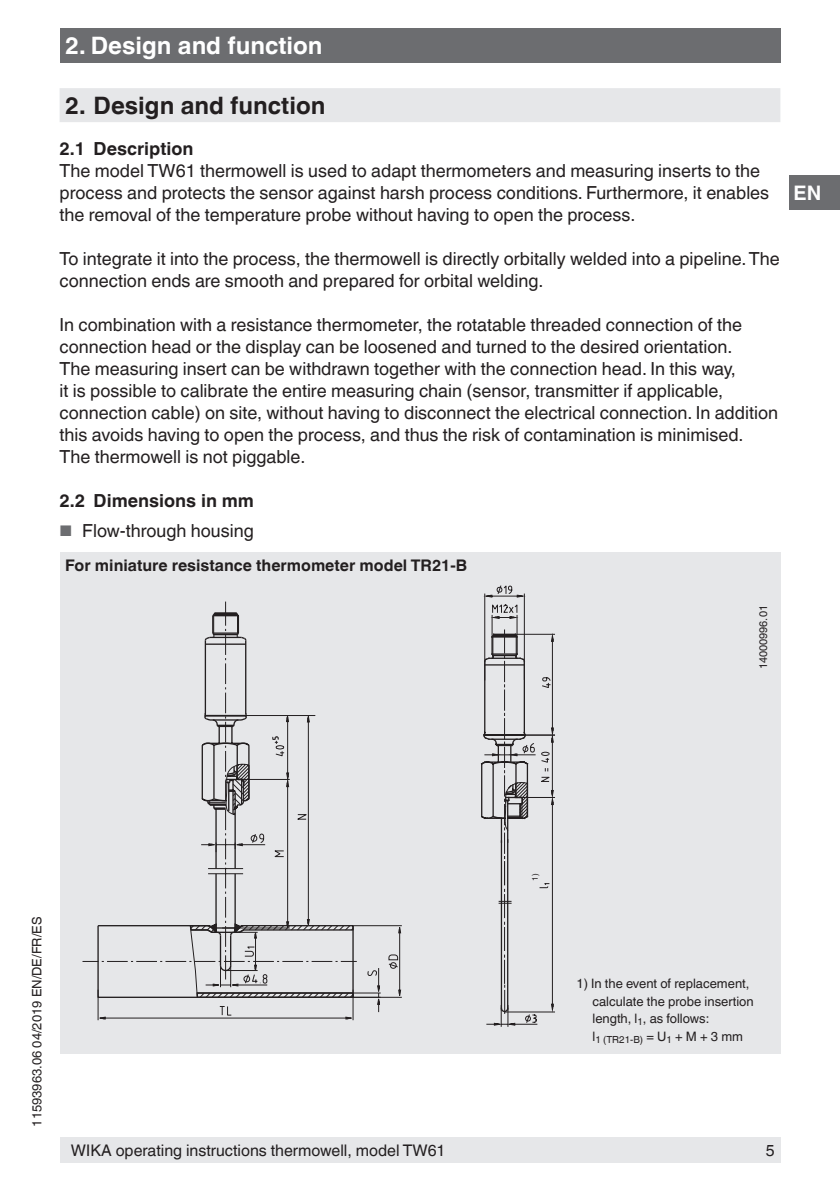
<style>
.page{position:relative;width:840px;height:1191px;background:#fff}
.page>*{position:absolute;margin:0;border:0;box-sizing:border-box;transform-origin:0 0}
.t1{font:700 24px "Helvetica World";color:#fff}
.t2{font:700 24px "Helvetica World";color:#231f20}
.t3{font:700 20px "Helvetica World";color:#fff}
.t4{font:18px/22px "Helvetica World";color:#231f20}
.t5{font:700 18px "Helvetica World";color:#231f20}
.t6{font:16px "Helvetica World";color:#231f20}
.t7{font:700 16px "Helvetica World";color:#231f20}
.t8{font:13px/17.6px "Helvetica World";color:#231f20}
.t9{font:11px "Helvetica World";color:#231f20}
.t10{font:9.8px "Helvetica World";color:#231f20}
.t11{font:8px "Helvetica World";color:#231f20}
.s1{font-size:15.4px;color:#6c6d70}
</style>
<div class="page">
<div style="left:60px;top:28px;width:720px;height:34px;background:#6c6d70"></div>
<div style="left:60px;top:1137px;width:720px;height:25px;background:#e6e7e9"></div>
<div style="left:789px;top:176px;width:50px;height:34px;background:#6c6d70"></div>
<div style="left:60px;top:88px;width:720px;height:34px;background:#e6e7e9"></div>
<div style="left:60px;top:552px;width:720px;height:502px;background:#e6e7e9"></div>
<hr style="left:504px;top:1011px;width:50px;height:1px;background:#231f20">
<hr style="left:513px;top:797px;width:41px;height:1px;background:#231f20">
<hr style="left:524px;top:734px;width:30px;height:1px;background:#231f20">
<hr style="left:515px;top:634px;width:39px;height:1px;background:#231f20">
<svg style="left:480px;top:585px;width:73px;height:441px"></svg>
<hr style="left:98px;top:989px;width:1px;height:31px;background:#231f20">
<hr style="left:352px;top:989px;width:1px;height:31px;background:#231f20">
<hr style="left:105px;top:1017px;width:240px;height:1px;background:#231f20">
<svg style="left:97px;top:1016px;width:9px;height:3px"></svg>
<svg style="left:97px;top:925px;width:85px;height:73px"></svg>
<svg style="left:182px;top:611px;width:220px;height:408px"></svg>
<h1 class="t1" style="left:65px;top:32px;width:259px">2. Design and function</h1>
<h1 class="t2" style="left:65px;top:91px;width:261px">2. Design and function</h1>
<p class="t5" style="left:60px;top:138px;width:135px">2.1 Description</p>
<p class="t4" style="left:60px;top:160px;width:710px">The model TW61 thermowell is used to adapt thermometers and measuring inserts to the process and protects the sensor against harsh process conditions. Furthermore, it enables the removal of the temperature probe without having to open the process.</p>
<p class="t4" style="left:60px;top:248px;width:721px">To integrate it into the process, the thermowell is directly orbitally welded into a pipeline. The connection ends are smooth and prepared for orbital welding.</p>
<p class="t4" style="left:60px;top:314px;width:719px">In combination with a resistance thermometer, the rotatable threaded connection of the connection head or the display can be loosened and turned to the desired orientation.<br>The measuring insert can be withdrawn together with the connection head. In this way,<br>it is possible to calibrate the entire measuring chain (sensor, transmitter if applicable, connection cable) on site, without having to disconnect the electrical connection. In addition this avoids having to open the process, and thus the risk of contamination is minimised.<br>The thermowell is not piggable.</p>
<p class="t5" style="left:60px;top:490px;width:196px">2.2 Dimensions in mm</p>
<p class="t4" style="left:60px;top:520px;width:195px"><span class="s1">■</span> Flow-through housing</p>
<p class="t7" style="left:65px;top:556px;width:403px">For miniature resistance thermometer model TR21-B</p>
<p class="t9" style="left:756px;top:669px;width:66px;rotate:-90deg">14000996.01</p>
<p class="t3" style="left:793px;top:181px;width:29px">EN</p>
<p class="t8" style="left:28px;top:1126px;width:211px;rotate:-90deg">11593963.06 04/2019 EN/DE/FR/ES</p>
<p class="t6" style="left:71px;top:1140px;width:376px">WIKA operating instructions thermowell, model TW61</p>
<p class="t11" style="left:530px;top:881px;width:9px;rotate:-90deg">1)</p>
<p class="t8" style="left:592px;top:974px;width:163px;text-indent:-16px">1) In the event of replacement, calculate the probe insertion length, l<sub>1</sub>, as follows:</p>
<p class="t10" style="left:592px;top:1033px;width:152px"><sup>l</sup>1 (TR21-B) <sup>=</sup> <sup>U</sup>1 <sup>+</sup> <sup>M</sup> <sup>+</sup> <sup>3</sup> <sup>mm</sup></p>
<p class="t6" style="left:765px;top:1140px;width:10px">5</p>
</div>
